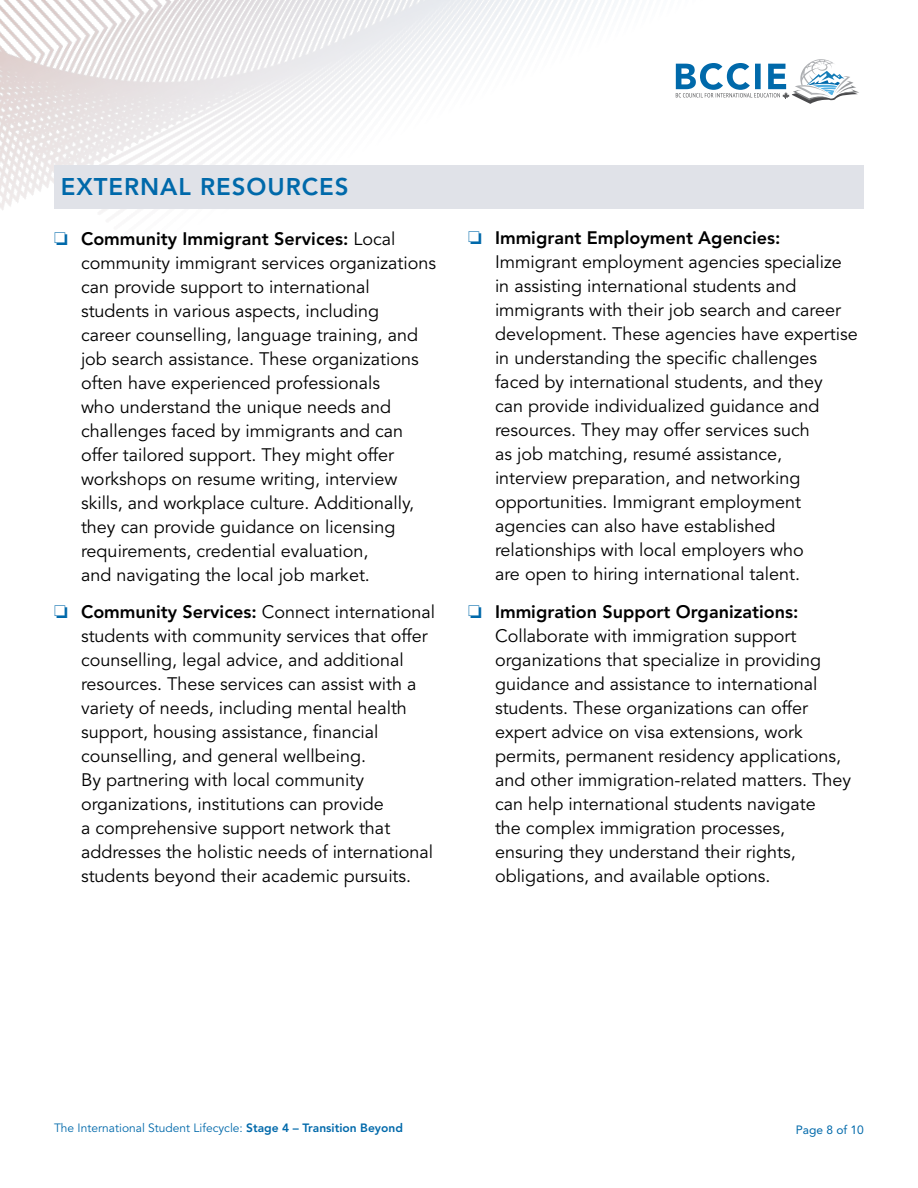
<style>
.page{position:relative;width:918px;height:1188px;background:#fff}
.page>*{position:absolute;margin:0;border:0;box-sizing:border-box;transform-origin:0 0}
.t1{font:800 24px "Avenir LT Std";letter-spacing:.04em;color:#0069aa}
.t2{font:18px/24px "Avenir LT Std";color:#000}
.t3{font:12px "Avenir LT Std";color:#0069aa}
.t4{font:12px "Avenir LT Std";color:#0069aa}
.s1{color:#0069aa}
.s2{font-weight:800}
</style>
<div class="page">
<img style="left:0;top:0;width:864px;height:214px">
<div style="left:54px;top:166px;width:810px;height:43px;background:#e0e2e8"></div>
<h1 class="t1" style="left:61px;top:173px;width:289px">EXTERNAL RESOURCES</h1>
<p class="t2" style="left:81px;top:227px;width:357px;text-indent:-27px"><span class="s1">❏</span> <span class="s2">Community Immigrant Services:</span> Local community immigrant services organizations can provide support to international students in various aspects, including<br>career counselling, language training, and job search assistance. These organizations often have experienced professionals<br>who understand the unique needs and challenges faced by immigrants and can offer tailored support. They might offer workshops on resume writing, interview skills, and workplace culture. Additionally, they can provide guidance on licensing requirements, credential evaluation,<br>and navigating the local job market.</p>
<p class="t2" style="left:81px;top:600px;width:356px;text-indent:-27px"><span class="s1">❏</span> <span class="s2">Community Services:</span> Connect international students with community services that offer counselling, legal advice, and additional resources. These services can assist with a variety of needs, including mental health support, housing assistance, financial counselling, and general wellbeing.<br>By partnering with local community organizations, institutions can provide<br>a comprehensive support network that addresses the holistic needs of international students beyond their academic pursuits.</p>
<p class="t2" style="left:495px;top:227px;width:364px;text-indent:-27px"><span class="s1">❏</span> <span class="s2">Immigrant Employment Agencies:<br></span>Immigrant employment agencies specialize in assisting international students and immigrants with their job search and career development. These agencies have expertise in understanding the specific challenges faced by international students, and they<br>can provide individualized guidance and resources. They may offer services such<br>as job matching, resumé assistance, interview preparation, and networking opportunities. Immigrant employment agencies can also have established relationships with local employers who<br>are open to hiring international talent.</p>
<p class="t2" style="left:495px;top:600px;width:358px;text-indent:-27px"><span class="s1">❏</span> <span class="s2">Immigration Support Organizations:<br></span>Collaborate with immigration support organizations that specialize in providing guidance and assistance to international students. These organizations can offer expert advice on visa extensions, work permits, permanent residency applications, and other immigration-related matters. They can help international students navigate<br>the complex immigration processes, ensuring they understand their rights, obligations, and available options.</p>
<p class="t3" style="left:54px;top:1121px;width:350px">The International Student Lifecycle: <span class="s2">Stage 4 – Transition Beyond</span></p>
<p class="t4" style="left:796px;top:1123px;width:70px">Page 8 of 10</p>
</div>
